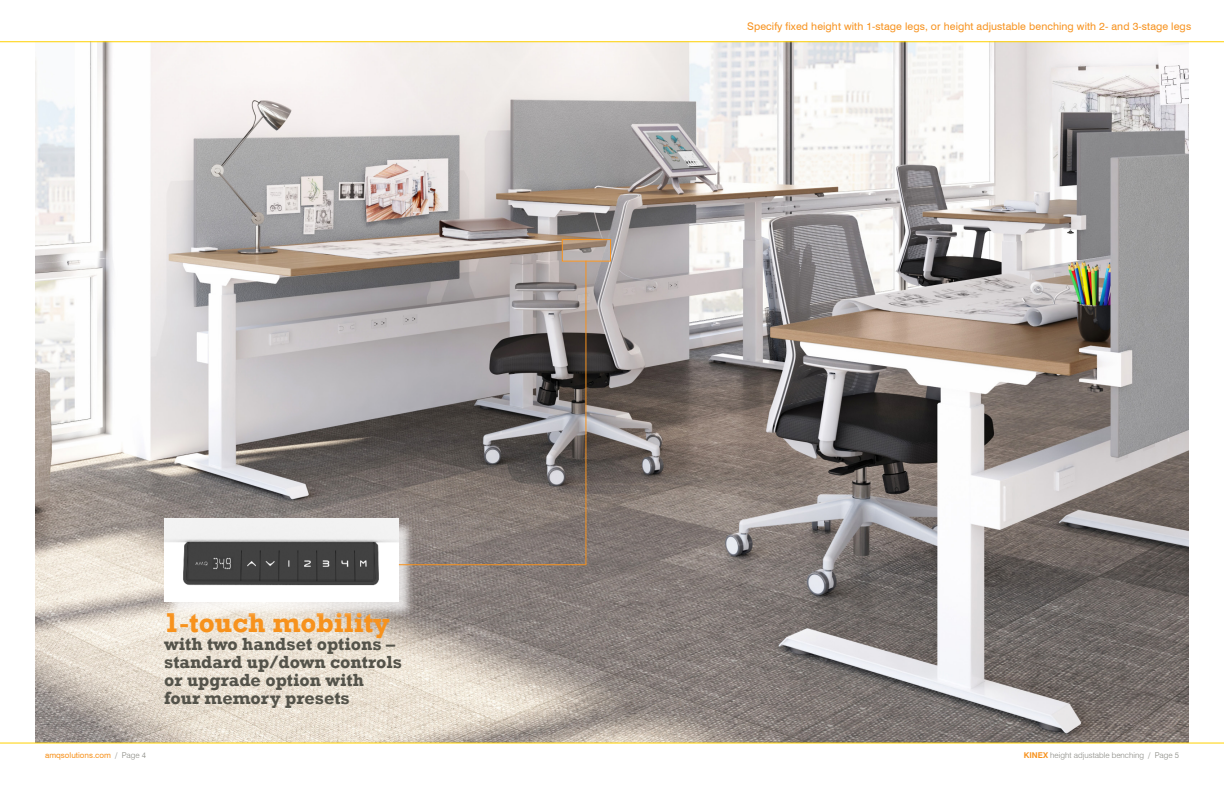
<style>
.page{position:relative;width:1224px;height:792px;background:#fff}
.page>*{position:absolute;margin:0;border:0;box-sizing:border-box;transform-origin:0 0}
.t1{font:700 28px "Rockwell";color:#f7921d}
.t2{font:700 18px/18px "Rockwell";color:#54534a}
.t3{font:10.5px "Swiss 721 BT";letter-spacing:.01em;color:#f7921d}
.t4{font:300 8px "Swiss 721 BT";color:#878780}
.t5{font:8px "Swiss 721 BT";color:#f7921d}
.s1{font-weight:300;color:#878780}
.s2{font-weight:700;color:#f7921d}
</style>
<div class="page">
<img style="left:36px;top:43px;width:1152px;height:700px">
<svg style="left:562px;top:241px;width:49px;height:21px"></svg>
<div style="left:166px;top:520px;width:248px;height:98px;background:#fff;opacity:.75"></div>
<img style="left:164px;top:518px;width:234px;height:84px">
<hr style="left:399px;top:564px;width:187px;height:1px;background:#f7921d">
<hr style="left:586px;top:261px;width:1px;height:303px;background:#f7921d">
<div style="left:562px;top:239px;width:49px;height:22px;border:1px solid #f7921d"></div>
<hr style="left:0;top:743px;width:1224px;height:1px;background:#ffd100">
<hr style="left:0;top:42px;width:1224px;height:1px;background:#ffd100">
<h1 class="t1" style="left:164px;top:613px;width:227px">1-touch mobility</h1>
<p class="t2" style="left:164px;top:637px;width:239px">with two handset options – standard up/down controls or upgrade option with four memory presets</p>
<p class="t3" style="left:747px;top:22px;width:445px">Specify fixed height with 1-stage legs, or height adjustable benching with 2- and 3-stage legs</p>
<p class="t5" style="left:45px;top:753px;width:103px">amqsolutions.com <span class="s1">/ Page 4</span></p>
<p class="t4" style="left:1024px;top:753px;width:157px"><span class="s2">KINEX</span> height adjustable benching / Page 5</p>
</div>
